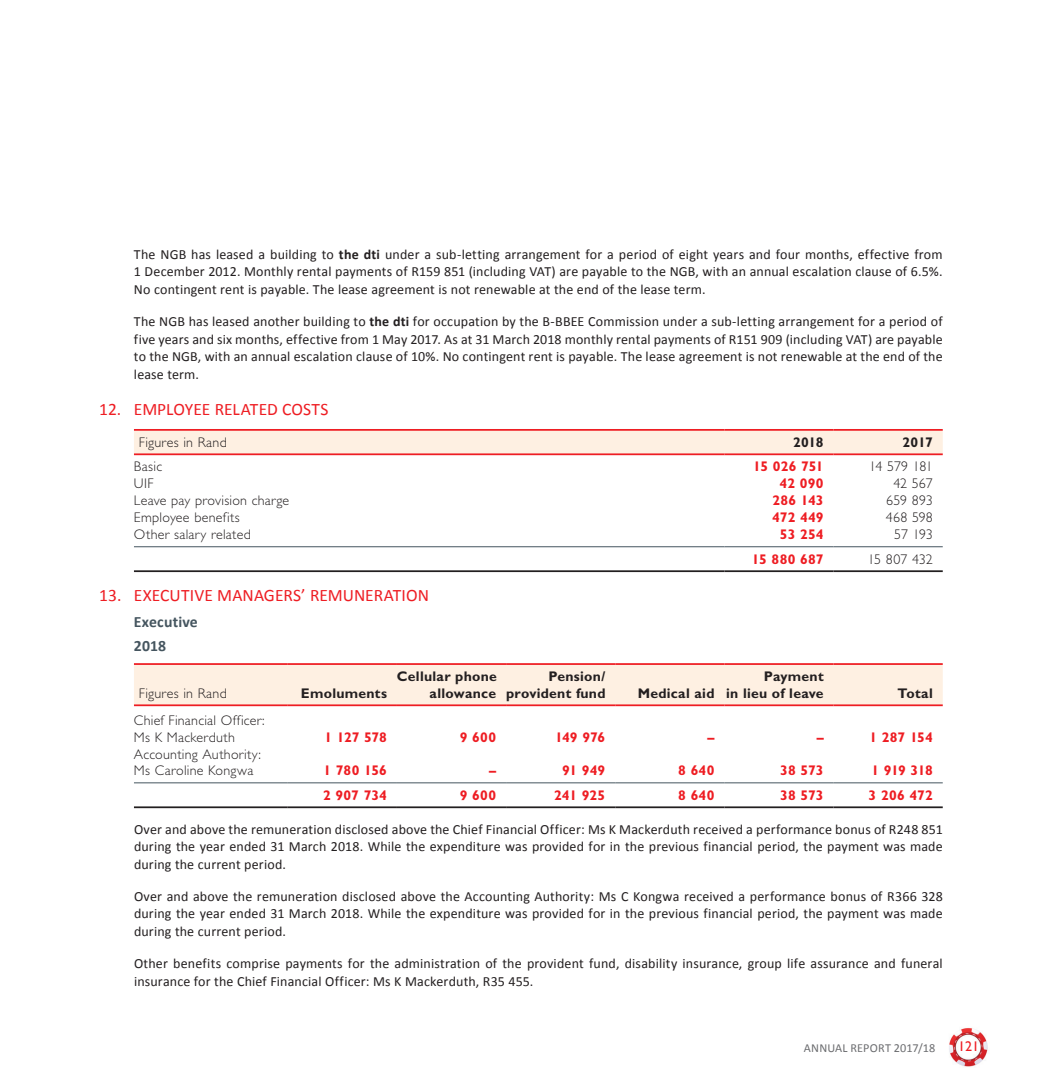
<style>
.page{position:relative;width:1042px;height:1092px;background:#fff}
.page>*{position:absolute;margin:0;border:0;box-sizing:border-box;transform-origin:0 0}
.t1{font:17.5px "Calibri";color:#ee1d23}
.t2{font:700 15.75px/23.8px "Calibri";letter-spacing:.01em;color:#45555f}
.t3{font:14px/17.5px "Calibri";letter-spacing:.01em;color:#231f20;text-align:justify}
.t4{font:300 14px/16.8px "Gill Sans Std";letter-spacing:.02em;color:#231f20}
.t5{font:700 14px "Gill Sans Std";letter-spacing:.01em;color:#ee1d23}
.t6{font:700 14px/16.8px "Gill Sans Std";letter-spacing:.015em;color:#231f20;text-align:right}
.t7{font:14px "Gill Sans";color:#ee1d23}
.t8{font:12.25px "Calibri";letter-spacing:.015em;color:#6c6d70}
.s1{font-weight:700}
</style>
<div class="page">
<img style="left:949px;top:1028px;width:39px;height:39px">
<div style="left:134px;top:430px;width:809px;height:23px;background:#fef0e2"></div>
<hr style="left:134px;top:429px;width:590px;height:1px;background:#ee1d23">
<hr style="left:134px;top:453px;width:590px;height:2px;background:#ee1d23">
<hr style="left:724px;top:429px;width:109px;height:1px;background:#ee1d23">
<hr style="left:833px;top:429px;width:110px;height:1px;background:#ee1d23">
<hr style="left:724px;top:453px;width:109px;height:2px;background:#ee1d23">
<hr style="left:833px;top:453px;width:110px;height:2px;background:#ee1d23">
<hr style="left:134px;top:546px;width:590px;height:1px;background:#45555f">
<hr style="left:724px;top:546px;width:109px;height:1px;background:#45555f">
<hr style="left:833px;top:546px;width:110px;height:1px;background:#45555f">
<hr style="left:134px;top:570px;width:590px;height:2px;background:#231f20">
<hr style="left:724px;top:570px;width:109px;height:2px;background:#231f20">
<hr style="left:833px;top:570px;width:110px;height:2px;background:#231f20">
<div style="left:134px;top:665px;width:809px;height:39px;background:#fef0e2"></div>
<hr style="left:134px;top:663px;width:154px;height:2px;background:#ee1d23">
<hr style="left:134px;top:704px;width:154px;height:2px;background:#ee1d23">
<hr style="left:288px;top:663px;width:109px;height:2px;background:#ee1d23">
<hr style="left:397px;top:663px;width:109px;height:2px;background:#ee1d23">
<hr style="left:506px;top:663px;width:109px;height:2px;background:#ee1d23">
<hr style="left:615px;top:663px;width:109px;height:2px;background:#ee1d23">
<hr style="left:724px;top:663px;width:109px;height:2px;background:#ee1d23">
<hr style="left:833px;top:663px;width:110px;height:2px;background:#ee1d23">
<hr style="left:288px;top:704px;width:109px;height:2px;background:#ee1d23">
<hr style="left:397px;top:704px;width:109px;height:2px;background:#ee1d23">
<hr style="left:506px;top:704px;width:109px;height:2px;background:#ee1d23">
<hr style="left:615px;top:704px;width:109px;height:2px;background:#ee1d23">
<hr style="left:724px;top:704px;width:109px;height:2px;background:#ee1d23">
<hr style="left:833px;top:704px;width:110px;height:2px;background:#ee1d23">
<hr style="left:134px;top:782px;width:154px;height:1px;background:#45555f">
<hr style="left:288px;top:782px;width:109px;height:1px;background:#45555f">
<hr style="left:397px;top:782px;width:109px;height:1px;background:#45555f">
<hr style="left:506px;top:782px;width:109px;height:1px;background:#45555f">
<hr style="left:615px;top:782px;width:109px;height:1px;background:#45555f">
<hr style="left:724px;top:782px;width:109px;height:1px;background:#45555f">
<hr style="left:833px;top:782px;width:110px;height:1px;background:#45555f">
<hr style="left:134px;top:806px;width:154px;height:2px;background:#231f20">
<hr style="left:288px;top:806px;width:109px;height:2px;background:#231f20">
<hr style="left:397px;top:806px;width:109px;height:2px;background:#231f20">
<hr style="left:506px;top:806px;width:109px;height:2px;background:#231f20">
<hr style="left:615px;top:806px;width:109px;height:2px;background:#231f20">
<hr style="left:724px;top:806px;width:109px;height:2px;background:#231f20">
<hr style="left:833px;top:806px;width:110px;height:2px;background:#231f20">
<p class="t3" style="left:134px;top:244px;width:810px">The NGB has leased a building to <span class="s1">the dti</span> under a sub-letting arrangement for a period of eight years and four months, effective from 1 December 2012. Monthly rental payments of R159 851 (including VAT) are payable to the NGB, with an annual escalation clause of 6.5%.<br>No contingent rent is payable. The lease agreement is not renewable at the end of the lease term.</p>
<p class="t3" style="left:134px;top:312px;width:810px">The NGB has leased another building to <span class="s1">the dti</span> for occupation by the B-BBEE Commission under a sub-letting arrangement for a period of five years and six months, effective from 1 May 2017. As at 31 March 2018 monthly rental payments of R151 909 (including VAT) are payable to the NGB, with an annual escalation clause of 10%. No contingent rent is payable. The lease agreement is not renewable at the end of the lease term.</p>
<p class="t1" style="left:99px;top:398px;width:231px">12. EMPLOYEE RELATED COSTS</p>
<p class="t4" style="left:139px;top:434px;width:89px">Figures in Rand</p>
<p class="t6" style="left:793px;top:433px;width:32px">2018</p>
<p class="t6" style="left:902px;top:433px;width:32px">2017</p>
<p class="t4" style="left:134px;top:458px;width:30px">Basic</p>
<p class="t5" style="left:753px;top:458px;width:72px">15 026 751</p>
<p class="t4" style="left:869px;top:458px;width:65px">14 579 181</p>
<p class="t4" style="left:134px;top:475px;width:21px">UIF</p>
<p class="t5" style="left:779px;top:475px;width:46px">42 090</p>
<p class="t4" style="left:893px;top:475px;width:41px">42 567</p>
<p class="t4" style="left:134px;top:492px;width:157px">Leave pay provision charge</p>
<p class="t5" style="left:772px;top:492px;width:53px">286 143</p>
<p class="t4" style="left:886px;top:492px;width:48px">659 893</p>
<p class="t4" style="left:134px;top:509px;width:107px">Employee benefits</p>
<p class="t5" style="left:772px;top:509px;width:53px">472 449</p>
<p class="t4" style="left:886px;top:509px;width:49px">468 598</p>
<p class="t4" style="left:134px;top:526px;width:118px">Other salary related</p>
<p class="t5" style="left:780px;top:526px;width:45px">53 254</p>
<p class="t4" style="left:894px;top:526px;width:40px">57 193</p>
<p class="t5" style="left:752px;top:550px;width:73px">15 880 687</p>
<p class="t4" style="left:868px;top:550px;width:66px">15 807 432</p>
<p class="t1" style="left:99px;top:584px;width:331px">13. EXECUTIVE MANAGERS’ REMUNERATION</p>
<p class="t2" style="left:134px;top:609px;width:65px">Executive<br>2018</p>
<p class="t4" style="left:139px;top:685px;width:89px">Figures in Rand</p>
<p class="t6" style="left:301px;top:684px;width:88px">Emoluments</p>
<p class="t6" style="left:397px;top:667px;width:101px">Cellular phone allowance</p>
<p class="t6" style="left:506px;top:667px;width:101px">Pension/ provident fund</p>
<p class="t6" style="left:726px;top:667px;width:99px">Payment<br>in lieu of leave</p>
<p class="t6" style="left:638px;top:684px;width:78px">Medical aid</p>
<p class="t6" style="left:897px;top:684px;width:37px">Total</p>
<p class="t4" style="left:134px;top:711px;width:132px">Chief Financial Officer:<br>Ms K Mackerduth</p>
<p class="t5" style="left:324px;top:728px;width:64px">1 127 578</p>
<p class="t5" style="left:460px;top:728px;width:38px">9 600</p>
<p class="t5" style="left:555px;top:728px;width:52px">149 976</p>
<p class="t5" style="left:707px;top:728px;width:8px">–</p>
<p class="t5" style="left:816px;top:728px;width:8px">–</p>
<p class="t5" style="left:869px;top:728px;width:65px">1 287 154</p>
<p class="t4" style="left:134px;top:745px;width:128px">Accounting Authority:<br>Ms Caroline Kongwa</p>
<p class="t5" style="left:323px;top:762px;width:65px">1 780 156</p>
<p class="t5" style="left:489px;top:762px;width:8px">–</p>
<p class="t5" style="left:562px;top:762px;width:45px">91 949</p>
<p class="t5" style="left:678px;top:762px;width:38px">8 640</p>
<p class="t5" style="left:780px;top:762px;width:45px">38 573</p>
<p class="t5" style="left:871px;top:762px;width:63px">1 919 318</p>
<p class="t5" style="left:323px;top:786px;width:65px">2 907 734</p>
<p class="t5" style="left:460px;top:786px;width:38px">9 600</p>
<p class="t5" style="left:554px;top:786px;width:53px">241 925</p>
<p class="t5" style="left:678px;top:786px;width:38px">8 640</p>
<p class="t5" style="left:780px;top:786px;width:45px">38 573</p>
<p class="t5" style="left:868px;top:786px;width:66px">3 206 472</p>
<p class="t3" style="left:134px;top:819px;width:810px">Over and above the remuneration disclosed above the Chief Financial Officer: Ms K Mackerduth received a performance bonus of R248 851 during the year ended 31 March 2018. While the expenditure was provided for in the previous financial period, the payment was made during the current period.</p>
<p class="t3" style="left:134px;top:886px;width:810px">Over and above the remuneration disclosed above the Accounting Authority: Ms C Kongwa received a performance bonus of R366 328 during the year ended 31 March 2018. While the expenditure was provided for in the previous financial period, the payment was made during the current period.</p>
<p class="t3" style="left:134px;top:954px;width:810px">Other benefits comprise payments for the administration of the provident fund, disability insurance, group life assurance and funeral insurance for the Chief Financial Officer: Ms K Mackerduth, R35 455.</p>
<p class="t8" style="left:804px;top:1039px;width:133px">ANNUAL REPORT 2017/18</p>
<p class="t7" style="left:958px;top:1038px;width:22px">121</p>
</div>
